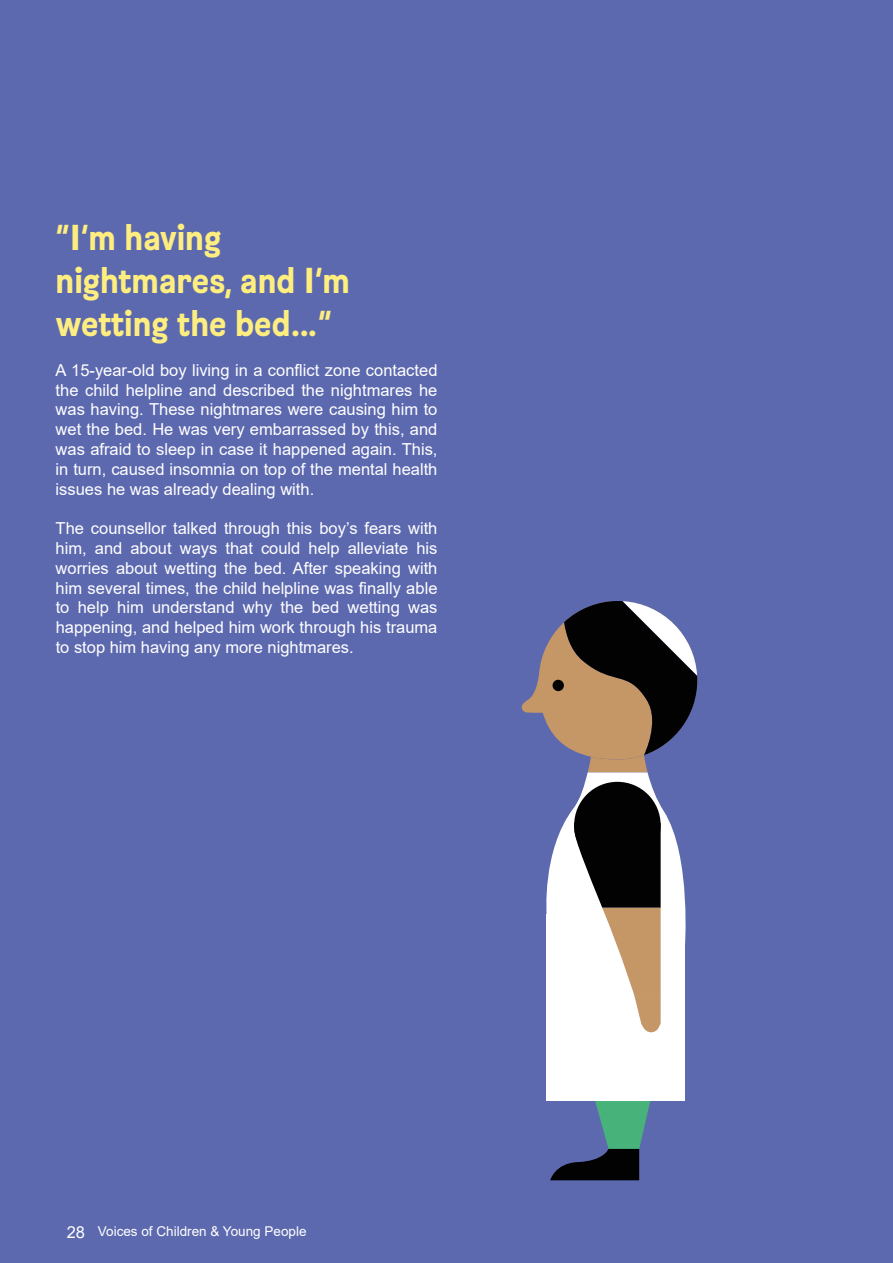
<style>
.page{position:relative;width:893px;height:1263px;background:#5d69af}
.page>*{position:absolute;margin:0;border:0;box-sizing:border-box;transform-origin:0 0}
.t1{font:700 36px/43.2px "Brezel Grotesk";color:#feee7f}
.t2{font:16.5px/19.8px "Arial";color:#fff;text-align:justify}
.t3{font:13.5px "Arial";color:#fff}
.s1{font-size:16.5px}
</style>
<div class="page">
<svg style="left:522px;top:601px;width:175px;height:579px"></svg>
<h1 class="t1" style="left:56px;top:215px;width:296px">“I’m having nightmares, and I’m wetting the bed…”</h1>
<p class="t2" style="left:56px;top:360px;width:383px">A 15-year-old boy living in a conflict zone contacted the child helpline and described the nightmares he was having. These nightmares were causing him to wet the bed. He was very embarrassed by this, and was afraid to sleep in case it happened again. This, in turn, caused insomnia on top of the mental health issues he was already dealing with.</p>
<p class="t2" style="left:56px;top:518px;width:383px">The counsellor talked through this boy’s fears with him, and about ways that could help alleviate his worries about wetting the bed. After speaking with him several times, the child helpline was finally able to help him understand why the bed wetting was happening, and helped him work through his trauma to stop him having any more nightmares.</p>
<p class="t3" style="left:67px;top:1222px;width:241px"><span class="s1">28</span> Voices of Children &amp; Young People</p>
</div>
